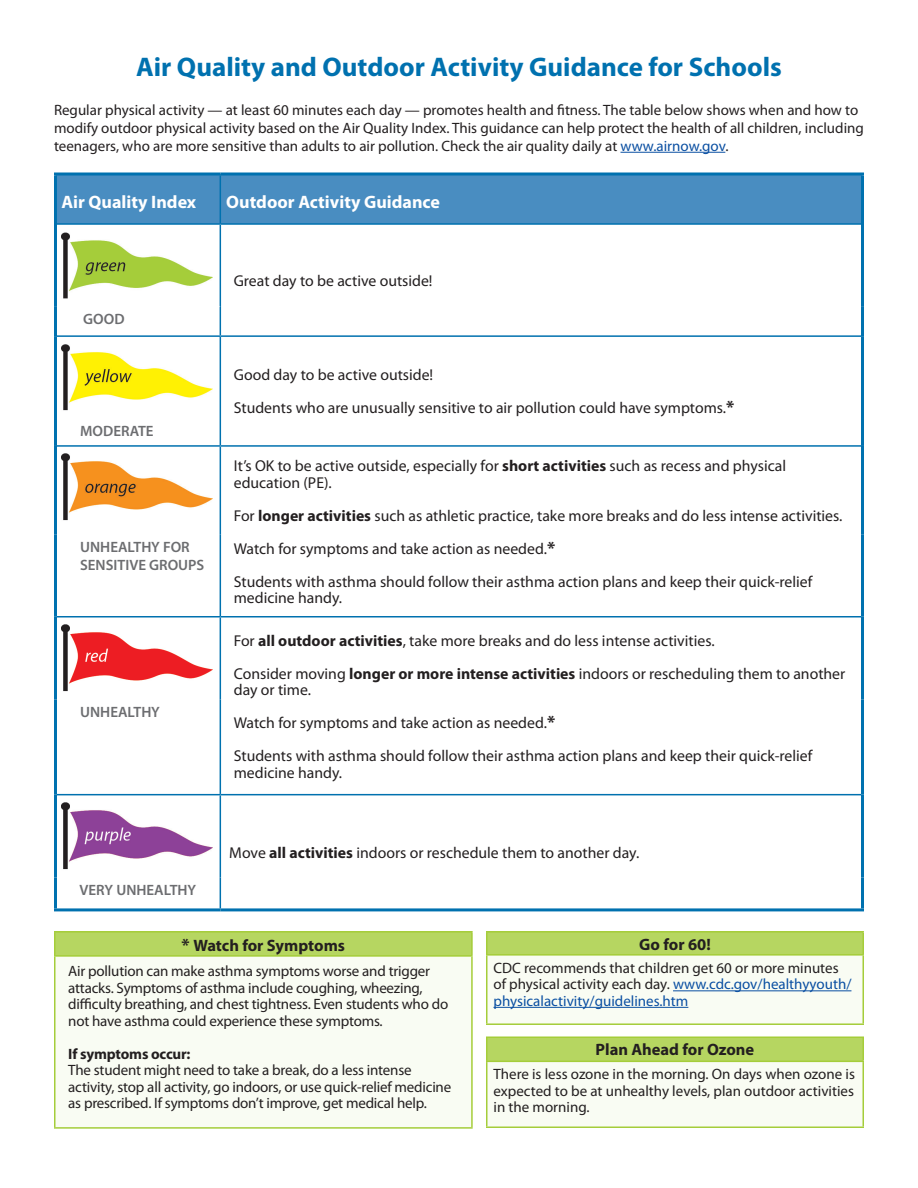
<style>
.page{position:relative;width:918px;height:1188px;background:#fff}
.page>*{position:absolute;margin:0;border:0;box-sizing:border-box;transform-origin:0 0}
.t1{font:700 27px "Myriad Pro";color:#0071af}
.t2{font:700 18px "Myriad Pro";color:#fff}
.t3{font:700 16.5px "Myriad Pro";color:#231f20}
.t4{font:15.75px/16.5px "Myriad Pro";color:#231f20}
.t5{font:15px/16.5px "Myriad Pro";color:#231f20}
.t6{font:600 15px "Myriad Pro";color:#6c6d70}
.t7{font:700 15px "Myriad Pro";letter-spacing:-.015em;color:#231f20}
.s1{color:#0a4fa2}
.s2{font-weight:700;font-size:18px}
.s3{font-weight:700}
.s4{font-size:18px}
</style>
<div class="page">
<hr style="left:621px;top:152px;width:104px;height:1px;background:#0a4fa2">
<div style="left:57px;top:176px;width:804px;height:47px;background:#498dc1"></div>
<hr style="left:54px;top:878px;width:3px;height:30px;background:#0071af">
<hr style="left:54px;top:908px;width:166px;height:3px;background:#0071af">
<svg style="left:220px;top:172px;width:644px;height:4px;background:#2885ba"></svg>
<hr style="left:861px;top:175px;width:3px;height:49px;background:#0071af">
<hr style="left:220px;top:223px;width:641px;height:2px;background:#0071af">
<hr style="left:220px;top:335px;width:641px;height:2px;background:#0071af">
<hr style="left:220px;top:445px;width:641px;height:2px;background:#0071af">
<hr style="left:220px;top:616px;width:641px;height:2px;background:#0071af">
<hr style="left:220px;top:794px;width:641px;height:1px;background:#0071af">
<hr style="left:220px;top:878px;width:1px;height:30px;background:#0071af">
<hr style="left:861px;top:224px;width:3px;height:83px;background:#0071af">
<hr style="left:861px;top:307px;width:3px;height:29px;background:#0071af">
<hr style="left:861px;top:336px;width:3px;height:83px;background:#0071af">
<hr style="left:861px;top:419px;width:3px;height:27px;background:#0071af">
<hr style="left:861px;top:446px;width:3px;height:88px;background:#0071af">
<hr style="left:861px;top:534px;width:3px;height:83px;background:#0071af">
<hr style="left:861px;top:617px;width:3px;height:83px;background:#0071af">
<hr style="left:861px;top:700px;width:3px;height:95px;background:#0071af">
<hr style="left:861px;top:795px;width:3px;height:83px;background:#0071af">
<hr style="left:861px;top:878px;width:3px;height:30px;background:#0071af">
<hr style="left:220px;top:908px;width:644px;height:3px;background:#0071af">
<svg style="left:54px;top:172px;width:166px;height:4px"></svg>
<hr style="left:54px;top:175px;width:3px;height:49px;background:#0071af">
<hr style="left:54px;top:224px;width:3px;height:83px;background:#0071af">
<hr style="left:220px;top:175px;width:1px;height:48px;background:#0071af">
<hr style="left:57px;top:223px;width:163px;height:2px;background:#0071af">
<hr style="left:220px;top:225px;width:1px;height:82px;background:#0071af">
<hr style="left:54px;top:307px;width:3px;height:29px;background:#0071af">
<hr style="left:54px;top:336px;width:3px;height:83px;background:#0071af">
<svg style="left:220px;top:307px;width:1px;height:28px"></svg>
<hr style="left:57px;top:335px;width:163px;height:2px;background:#0071af">
<hr style="left:220px;top:337px;width:1px;height:82px;background:#0071af">
<hr style="left:54px;top:419px;width:3px;height:27px;background:#0071af">
<hr style="left:54px;top:446px;width:3px;height:88px;background:#0071af">
<svg style="left:220px;top:419px;width:1px;height:26px"></svg>
<hr style="left:57px;top:445px;width:163px;height:2px;background:#0071af">
<hr style="left:220px;top:447px;width:1px;height:87px;background:#0071af">
<hr style="left:54px;top:534px;width:3px;height:83px;background:#0071af">
<hr style="left:54px;top:617px;width:3px;height:83px;background:#0071af">
<hr style="left:220px;top:534px;width:1px;height:82px;background:#0071af">
<hr style="left:57px;top:616px;width:163px;height:2px;background:#0071af">
<hr style="left:220px;top:618px;width:1px;height:82px;background:#0071af">
<hr style="left:54px;top:700px;width:3px;height:95px;background:#0071af">
<hr style="left:54px;top:795px;width:3px;height:83px;background:#0071af">
<hr style="left:220px;top:700px;width:1px;height:94px;background:#0071af">
<hr style="left:57px;top:794px;width:163px;height:1px;background:#0071af">
<hr style="left:220px;top:795px;width:1px;height:83px;background:#0071af">
<img style="left:62px;top:232px;width:151px;height:67px">
<img style="left:62px;top:344px;width:151px;height:67px">
<img style="left:62px;top:453px;width:151px;height:68px">
<img style="left:62px;top:624px;width:151px;height:68px">
<img style="left:61px;top:802px;width:152px;height:68px">
<div style="left:487px;top:932px;width:376px;height:23px;background:#b6d661"></div>
<div style="left:487px;top:955px;width:376px;height:69px;background:#f9fcf3"></div>
<hr style="left:486px;top:956px;width:2px;height:67px;background:#a5cd3a">
<hr style="left:862px;top:956px;width:2px;height:67px;background:#a5cd3a">
<hr style="left:486px;top:1023px;width:378px;height:2px;background:#a5cd3a">
<hr style="left:486px;top:931px;width:378px;height:2px;background:#a5cd3a">
<hr style="left:486px;top:933px;width:2px;height:21px;background:#a5cd3a">
<hr style="left:862px;top:933px;width:2px;height:21px;background:#a5cd3a">
<hr style="left:486px;top:954px;width:378px;height:2px;background:#a5cd3a">
<hr style="left:673px;top:990px;width:178px;height:1px;background:#0a4fa2">
<hr style="left:494px;top:1007px;width:194px;height:1px;background:#0a4fa2">
<div style="left:55px;top:932px;width:417px;height:24px;background:#b6d661"></div>
<div style="left:55px;top:956px;width:417px;height:172px;background:#f9fcf3"></div>
<hr style="left:54px;top:957px;width:2px;height:170px;background:#a5cd3a">
<hr style="left:471px;top:957px;width:2px;height:170px;background:#a5cd3a">
<hr style="left:54px;top:1127px;width:419px;height:2px;background:#a5cd3a">
<hr style="left:54px;top:931px;width:419px;height:2px;background:#a5cd3a">
<hr style="left:54px;top:933px;width:2px;height:22px;background:#a5cd3a">
<hr style="left:471px;top:933px;width:2px;height:22px;background:#a5cd3a">
<hr style="left:54px;top:955px;width:419px;height:2px;background:#a5cd3a">
<div style="left:487px;top:1037px;width:376px;height:24px;background:#b6d661"></div>
<div style="left:487px;top:1061px;width:376px;height:66px;background:#f9fcf3"></div>
<hr style="left:486px;top:1062px;width:2px;height:64px;background:#a5cd3a">
<hr style="left:862px;top:1062px;width:2px;height:64px;background:#a5cd3a">
<hr style="left:486px;top:1126px;width:378px;height:2px;background:#a5cd3a">
<hr style="left:486px;top:1036px;width:378px;height:2px;background:#a5cd3a">
<hr style="left:486px;top:1038px;width:2px;height:23px;background:#a5cd3a">
<hr style="left:862px;top:1038px;width:2px;height:23px;background:#a5cd3a">
<hr style="left:486px;top:1061px;width:378px;height:1px;background:#a5cd3a">
<p class="t1" style="left:136px;top:49px;width:647px">Air Quality and Outdoor Activity Guidance for Schools</p>
<p class="t5" style="left:54px;top:100px;width:811px;line-height:18px">Regular physical activity — at least 60 minutes each day — promotes health and fitness. The table below shows when and how to modify outdoor physical activity based on the Air Quality Index. This guidance can help protect the health of all children, including teenagers, who are more sensitive than adults to air pollution. Check the air quality daily at <span class="s1">www.airnow.gov</span>.</p>
<p class="t2" style="left:62px;top:191px;width:136px">Air Quality Index</p>
<p class="t2" style="left:226px;top:191px;width:215px">Outdoor Activity Guidance</p>
<p class="t6" style="left:83px;top:310px;width:43px">GOOD</p>
<p class="t6" style="left:80px;top:422px;width:75px">MODERATE</p>
<p class="t6" style="left:80px;top:537px;width:111px">UNHEALTHY FOR</p>
<p class="t6" style="left:80px;top:555px;width:126px">SENSITIVE GROUPS</p>
<p class="t6" style="left:80px;top:702px;width:81px">UNHEALTHY</p>
<p class="t6" style="left:80px;top:880px;width:118px">VERY UNHEALTHY</p>
<p class="t4" style="left:234px;top:272px;width:200px">Great day to be active outside!</p>
<p class="t4" style="left:234px;top:367px;width:201px">Good day to be active outside!</p>
<p class="t4" style="left:234px;top:400px;width:502px">Students who are unusually sensitive to air pollution could have symptoms.<span class="s2">*</span></p>
<p class="t4" style="left:234px;top:457px;width:554px">It’s OK to be active outside, especially for <span class="s3">short activities</span> such as recess and physical education (PE).</p>
<p class="t4" style="left:234px;top:507px;width:610px">For <span class="s3">longer activities</span> such as athletic practice, take more breaks and do less intense activities.</p>
<p class="t4" style="left:234px;top:540px;width:323px">Watch for symptoms and take action as needed.<span class="s2">*</span></p>
<p class="t4" style="left:234px;top:573px;width:580px">Students with asthma should follow their asthma action plans and keep their quick-relief medicine handy.</p>
<p class="t4" style="left:234px;top:632px;width:482px">For <span class="s3">all outdoor activities</span>, take more breaks and do less intense activities.</p>
<p class="t4" style="left:234px;top:665px;width:613px">Consider moving <span class="s3">longer or more intense activities</span> indoors or rescheduling them to another day or time.</p>
<p class="t4" style="left:234px;top:714px;width:323px">Watch for symptoms and take action as needed.<span class="s2">*</span></p>
<p class="t4" style="left:234px;top:747px;width:580px">Students with asthma should follow their asthma action plans and keep their quick-relief medicine handy.</p>
<p class="t4" style="left:229px;top:844px;width:412px">Move <span class="s3">all activities</span> indoors or reschedule them to another day.</p>
<p class="t3" style="left:182px;top:934px;width:165px"><span class="s4">*</span> Watch for Symptoms</p>
<p class="t5" style="left:68px;top:963px;width:382px">Air pollution can make asthma symptoms worse and trigger attacks. Symptoms of asthma include coughing, wheezing, difficulty breathing, and chest tightness. Even students who do not have asthma could experience these symptoms.</p>
<p class="t7" style="left:68px;top:1044px;width:124px">If symptoms occur:</p>
<p class="t5" style="left:68px;top:1062px;width:385px">The student might need to take a break, do a less intense activity, stop all activity, go indoors, or use quick-relief medicine as prescribed. If symptoms don’t improve, get medical help.</p>
<p class="t3" style="left:639px;top:933px;width:73px">Go for 60!</p>
<p class="t5" style="left:494px;top:959px;width:359px">CDC recommends that children get 60 or more minutes of physical activity each day. <span class="s1">www.cdc.gov/healthyyouth/ physicalactivity/guidelines.htm</span></p>
<p class="t3" style="left:596px;top:1039px;width:160px">Plan Ahead for Ozone</p>
<p class="t5" style="left:494px;top:1066px;width:363px;text-align:justify">There is less ozone in the morning. On days when ozone is expected to be at unhealthy levels, plan outdoor activities in the morning.</p>
</div>
